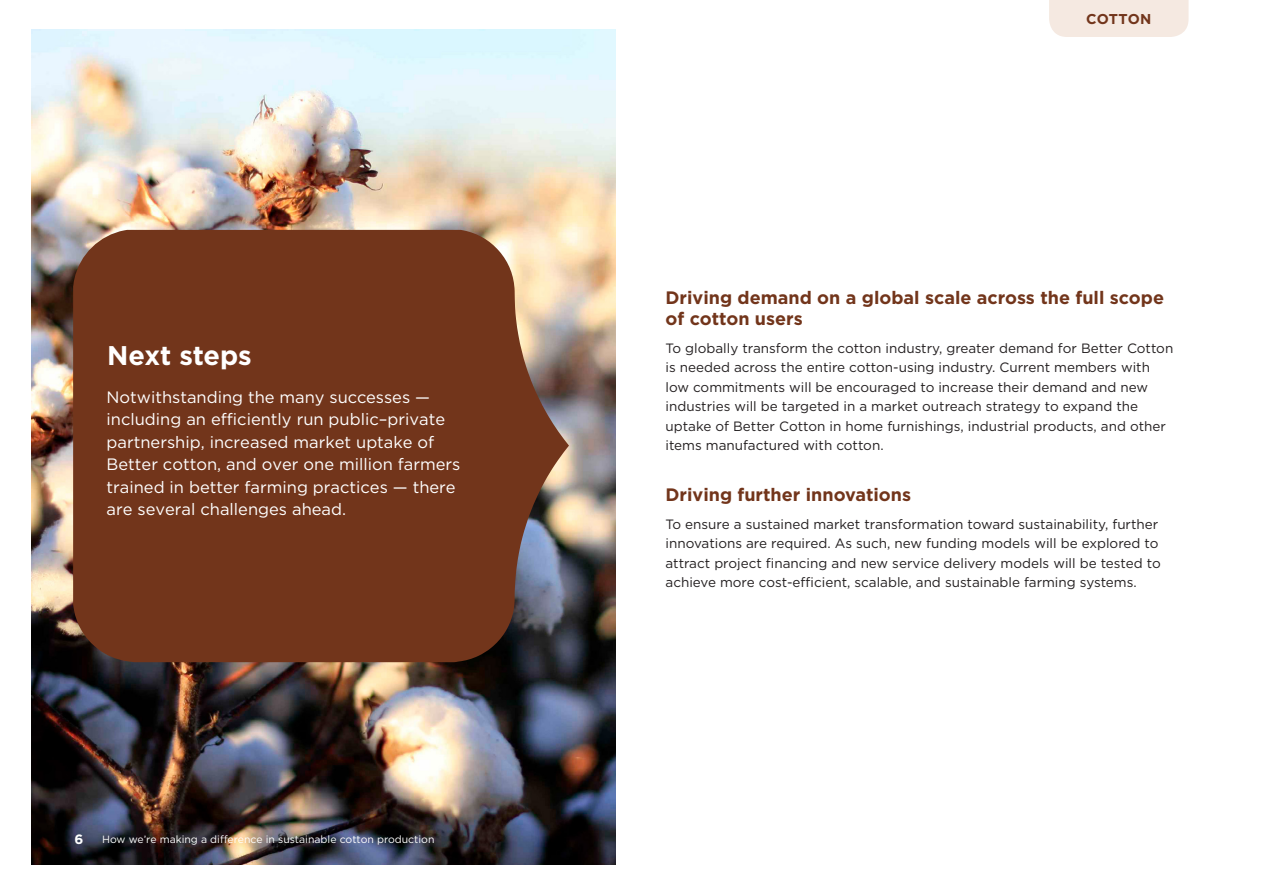
<style>
.page{position:relative;width:1263px;height:893px;background:#fff}
.page>*{position:absolute;margin:0;border:0;box-sizing:border-box;transform-origin:0 0}
.t1{font:700 27px "Gotham";color:#fff}
.t2{font:700 18px/21px "Gotham";color:#72351b}
.t3{font:16.5px/22.5px "Gotham";color:#fff}
.t4{font:700 14.25px "Gotham";letter-spacing:.005em;color:#72351b}
.t5{font:13.5px/19.5px "Gotham";color:#231f20}
.t6{font:700 13.5px "Gotham";color:#fff}
.t7{font:10.5px "Gotham";color:#fff}
</style>
<div class="page">
<img style="left:32px;top:30px;width:583px;height:834px">
<svg style="left:73px;top:230px;width:496px;height:432px;background:#753e26"></svg>
<div style="left:1049px;top:0;width:139px;height:37px;background:#f5e9e1"></div>
<h1 class="t1" style="left:107px;top:337px;width:146px">Next steps</h1>
<p class="t3" style="left:107px;top:385px;width:355px">Notwithstanding the many successes — including an efficiently run public–private partnership, increased market uptake of Better cotton, and over one million farmers trained in better farming practices — there are several challenges ahead.</p>
<p class="t6" style="left:74px;top:830px;width:10px">6</p>
<p class="t7" style="left:102px;top:833px;width:334px">How we’re making a difference in sustainable cotton production</p>
<p class="t4" style="left:1086px;top:10px;width:67px">COTTON</p>
<h2 class="t2" style="left:665px;top:287px;width:500px">Driving demand on a global scale across the full scope of cotton users</h2>
<p class="t5" style="left:665px;top:338px;width:509px">To globally transform the cotton industry, greater demand for Better Cotton is needed across the entire cotton-using industry. Current members with low commitments will be encouraged to increase their demand and new industries will be targeted in a market outreach strategy to expand the uptake of Better Cotton in home furnishings, industrial products, and other items manufactured with cotton.</p>
<h2 class="t2" style="left:665px;top:484px;width:247px">Driving further innovations</h2>
<p class="t5" style="left:665px;top:514px;width:497px">To ensure a sustained market transformation toward sustainability, further innovations are required. As such, new funding models will be explored to attract project financing and new service delivery models will be tested to achieve more cost-efficient, scalable, and sustainable farming systems.</p>
</div>
